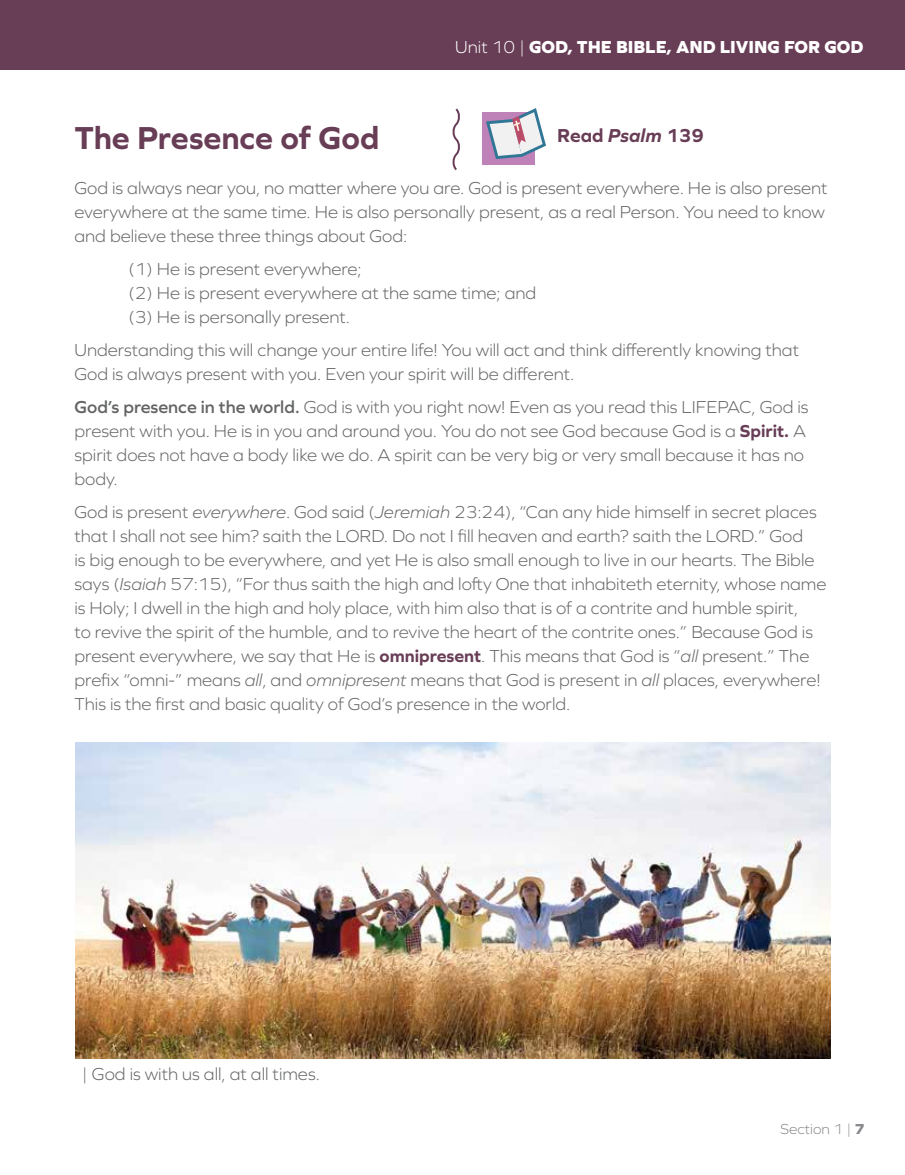
<style>
.page{position:relative;width:905px;height:1175px;background:#fff}
.page>*{position:absolute;margin:0;border:0;box-sizing:border-box;transform-origin:0 0}
.t1{font:700 33px "Graphie";color:#683d56}
.t2{font:700 19.5px "Graphie";color:#683d56}
.t3{font:300 18px/24px "Graphie";color:#636466}
.t4{font:800 18px "Graphie";color:#fff}
.t5{font:300 15px "Graphie";color:#87898c}
.s1{font-weight:300}
.s2{font-weight:600}
.s3{font-weight:700;color:#683d56}
.s4{font-style:italic}
.s5{font-weight:800}
</style>
<div class="page">
<div style="left:482px;top:112px;width:52px;height:53px;background:#be81b8"></div>
<svg style="left:486px;top:108px;width:60px;height:51px"></svg>
<svg style="left:452px;top:108px;width:8px;height:63px"></svg>
<img style="left:75px;top:742px;width:755px;height:316px">
<div style="left:0;top:0;width:904px;height:69px;background:#683d56"></div>
<p class="t4" style="left:455px;top:36px;width:410px"><span class="s1">Unit 10 |</span> GOD, THE BIBLE, AND LIVING FOR GOD</p>
<h1 class="t1" style="left:74px;top:119px;width:306px">The Presence of God</h1>
<p class="t3" style="left:74px;top:176px;width:754px">God is always near you, no matter where you are. God is present everywhere. He is also present everywhere at the same time. He is also personally present, as a real Person. You need to know and believe these three things about God:</p>
<p class="t3" style="left:128px;top:257px;width:409px">(1) He is present everywhere;<br>(2) He is present everywhere at the same time; and (3) He is personally present.</p>
<p class="t3" style="left:74px;top:338px;width:726px">Understanding this will change your entire life! You will act and think differently knowing that<br>God is always present with you. Even your spirit will be different.</p>
<p class="t3" style="left:74px;top:395px;width:735px"><span class="s2">God’s presence in the world.</span> God is with you right now! Even as you read this LIFEPAC, God is present with you. He is in you and around you. You do not see God because God is a <span class="s3">Spirit.</span> A spirit does not have a body like we do. A spirit can be very big or very small because it has no body.</p>
<p class="t3" style="left:74px;top:500px;width:753px">God is present <span class="s4">everywhere</span>. God said (<span class="s4">Jeremiah</span> 23:24), “Can any hide himself in secret places that I shall not see him? saith the LORD. Do not I fill heaven and earth? saith the LORD.” God<br>is big enough to be everywhere, and yet He is also small enough to live in our hearts. The Bible says (<span class="s4">Isaiah</span> 57:15), “For thus saith the high and lofty One that inhabiteth eternity, whose name is Holy; I dwell in the high and holy place, with him also that is of a contrite and humble spirit,<br>to revive the spirit of the humble, and to revive the heart of the contrite ones.” Because God is present everywhere, we say that He is <span class="s3">omnipresent</span>. This means that God is “<span class="s4">all</span> present.” The prefix “omni-” means <span class="s4">all</span>, and <span class="s4">omnipresent</span> means that God is present in <span class="s4">all</span> places, everywhere!<br>This is the first and basic quality of God’s presence in the world.</p>
<p class="t2" style="left:557px;top:124px;width:148px">Read <span class="s4">Psalm</span> 139</p>
<p class="t3" style="left:82px;top:1062px;width:239px">| God is with us all, at all times.</p>
<p class="t5" style="left:780px;top:1120px;width:85px">Section 1 | <span class="s5">7</span></p>
</div>
